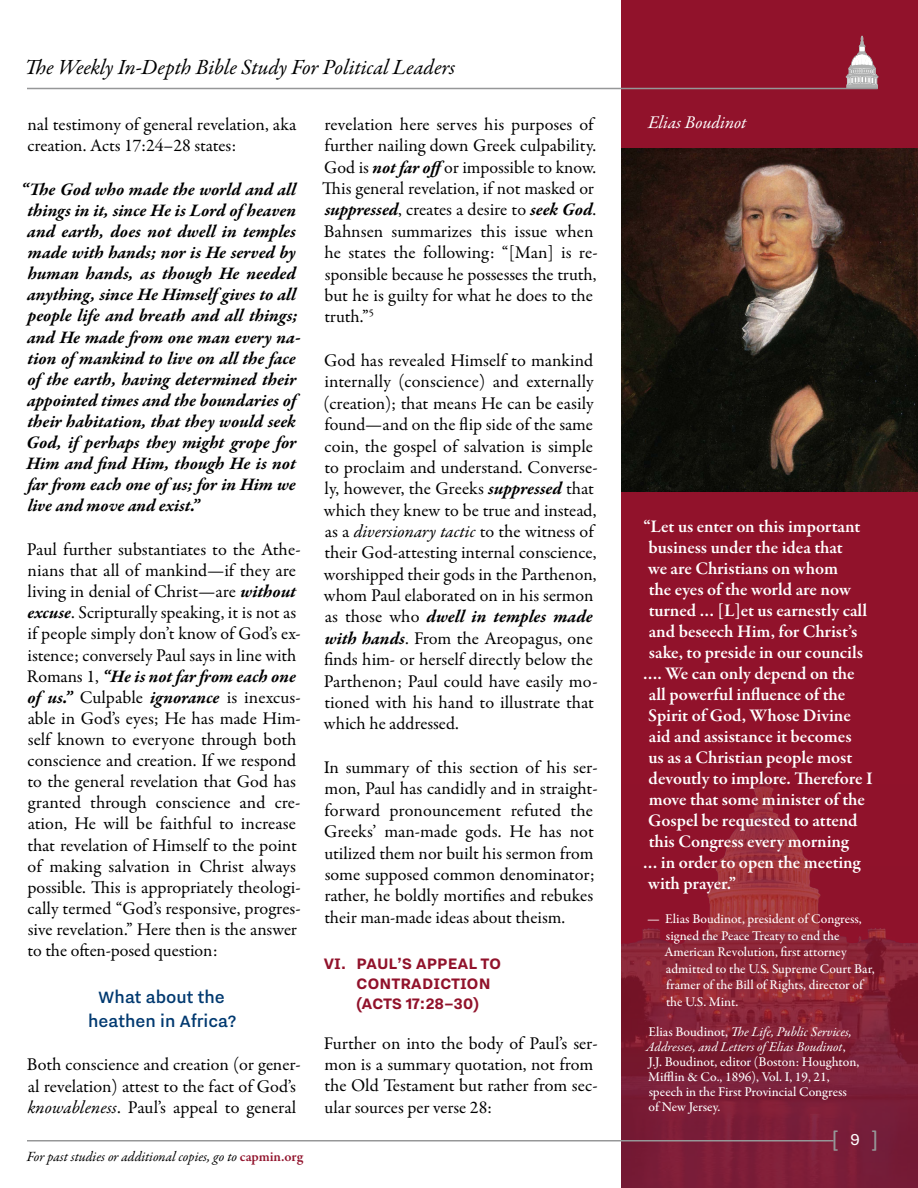
<style>
.page{position:relative;width:918px;height:1188px;background:#fff}
.page>*{position:absolute;margin:0;border:0;box-sizing:border-box;transform-origin:0 0}
.t1{font:24px "Calibri";color:#969798}
.t2{font:italic 21.75px "Garamond Premr Pro";letter-spacing:-.005em;color:#000}
.Callout{font:500 20.25px/24.2px "Nitti Grotesk";color:#003970;text-align:center}
.t3{font:700 18.75px/19.8px "Nitti Grotesk";letter-spacing:-.005em;color:#91122b}
.Body{font:18px/21.3px "Garamond Premr Pro";color:#000}
.Scripture{font:italic 700 18px/21.1px "Garamond Premr Pro";letter-spacing:-.005em;color:#000}
.t4{font:600 18px "Garamond Premr Pro";letter-spacing:-.005em;color:#fff}
.Name{font:italic 18px "Garamond Premr Pro";color:#fff}
.t5{font:italic 14.1px "Garamond Premr Pro";letter-spacing:-.005em;color:#000}
.Source{font:500 13.5px/15px "Garamond Premr Pro";color:#fff}
.Attribution{font:500 13.5px/16.5px "Garamond Premr Pro";color:#fff}
.s1{font-weight:700;font-style:italic}
.s2{font-style:italic}
.s3{font-weight:600;font-style:normal;color:#91122b}
.s4{font-weight:400;font-style:italic}
.s5{font-family:"Nitti Grotesk";font-size:19.5px;color:#fff}
</style>
<div class="page">
<img style="left:621px;top:0;width:297px;height:1188px">
<hr style="left:27px;top:1140px;width:807px;height:2px;background:#969798">
<svg style="left:846px;top:36px;width:32px;height:52px;background:#b07b86"></svg>
<hr style="left:27px;top:88px;width:851px;height:1px;background:#969798">
<img style="left:621px;top:148px;width:297px;height:344px">
<p class="t2" style="left:25px;top:54px;width:432px">The Weekly In-Depth Bible Study For Political Leaders</p>
<p class="Body" style="left:27px;top:114px;width:270px">nal testimony of general revelation, aka creation. Acts 17:24–28 states:</p>
<p class="Scripture" style="left:26px;top:180px;width:276px;text-indent:-6px">“The God who made the world and all things in it, since He is Lord of heaven and earth, does not dwell in temples made with hands; nor is He served by human hands, as though He needed anything, since He Himself gives to all people life and breath and all things; and He made from one man every na&shy;tion of mankind to live on all the face of the earth, having determined their appointed times and the boundaries of their habitation, that they would seek God, if perhaps they might grope for Him and find Him, though He is not far from each one of us; for in Him we live and move and exist.”</p>
<p class="Body" style="left:27px;top:539px;width:275px">Paul further substantiates to the Athe&shy;nians that all of mankind—if they are living in denial of Christ—are <span class="s1">without excuse</span>. Scripturally speaking, it is not as if people simply don’t know of God’s ex&shy;istence; conversely Paul says in line with Romans 1, <span class="s1">“He is not far from each one of us.”</span> Culpable <span class="s1">ignorance</span> is inexcus&shy;able in God’s eyes; He has made Him&shy;self known to everyone through both conscience and creation. If we respond to the general revelation that God has granted through conscience and cre&shy;ation, He will be faithful to increase that revelation of Himself to the point of making salvation in Christ always possible. This is appropriately theologi&shy;cally termed “God’s responsive, progres&shy;sive revelation.” Here then is the answer to the often-posed question:</p>
<p class="Callout" style="left:88px;top:984px;width:150px">What about the heathen in Africa?</p>
<p class="Body" style="left:27px;top:1055px;width:275px">Both conscience and creation (or gener&shy;al revelation) attest to the fact of God’s <span class="s2">knowableness</span>. Paul’s appeal to general</p>
<p class="t5" style="left:27px;top:1148px;width:278px">For past studies or additional copies, go to <span class="s3">capmin.org</span></p>
<p class="Body" style="left:322px;top:114px;width:277px">revelation here serves his purposes of further nailing down Greek culpability.<br>God is <span class="s1">not far off</span>or impossible to know.<br>This general revelation, if not masked or <span class="s1">suppressed</span>, creates a desire to <span class="s1">seek God</span>.<br>Bahnsen summarizes this issue when he states the following: “[Man] is re&shy;sponsible because he possesses the truth, but he is guilty for what he does to the truth.”<sup>5</sup></p>
<p class="Body" style="left:324px;top:350px;width:276px">God has revealed Himself to mankind internally (conscience) and externally (creation); that means He can be easily found—and on the flip side of the same coin, the gospel of salvation is simple to proclaim and understand. Converse&shy;ly, however, the Greeks <span class="s1">suppressed</span> that which they knew to be true and instead, as a <span class="s2">diversionary tactic</span> to the witness of their God-attesting internal conscience, worshipped their gods in the Parthenon, whom Paul elaborated on in his sermon as those who <span class="s1">dwell in temples made with hands</span>. From the Areopagus, one finds him- or herself directly below the Parthenon; Paul could have easily mo&shy;tioned with his hand to illustrate that which he addressed.</p>
<p class="Body" style="left:324px;top:757px;width:275px">In summary of this section of his ser&shy;mon, Paul has candidly and in straight&shy;forward pronouncement refuted the Greeks’ man-made gods. He has not utilized them nor built his sermon from some supposed common denominator; rather, he boldly mortifies and rebukes their man-made ideas about theism.</p>
<p class="t3" style="left:356px;top:954px;width:147px;text-indent:-32px">VI. PAUL’S APPEAL TO<br>CONTRADICTION (ACTS 17:28–30)</p>
<p class="Body" style="left:324px;top:1033px;width:275px">Further on into the body of Paul’s ser&shy;mon is a summary quotation, not from the Old Testament but rather from sec&shy;ular sources per verse 28:</p>
<p class="Name" style="left:648px;top:111px;width:100px">Elias Boudinot</p>
<p class="t4" style="left:643px;top:515px;width:219px">“Let us enter on this important</p>
<p class="t4" style="left:649px;top:536px;width:196px">business under the idea that</p>
<p class="t4" style="left:648px;top:557px;width:192px">we are Christians on whom</p>
<p class="t4" style="left:649px;top:578px;width:204px">the eyes of the world are now</p>
<p class="t4" style="left:649px;top:599px;width:220px">turned … [L]et us earnestly call</p>
<p class="t4" style="left:649px;top:620px;width:210px">and beseech Him, for Christ’s</p>
<p class="t4" style="left:649px;top:641px;width:216px">sake, to preside in our councils</p>
<p class="t4" style="left:643px;top:662px;width:213px">…. We can only depend on the</p>
<p class="t4" style="left:649px;top:683px;width:198px">all powerful influence of the</p>
<p class="t4" style="left:648px;top:704px;width:204px">Spirit of God, Whose Divine</p>
<p class="t4" style="left:649px;top:725px;width:204px">aid and assistance it becomes</p>
<p class="t4" style="left:649px;top:746px;width:205px">us as a Christian people most</p>
<p class="t4" style="left:649px;top:767px;width:226px">devoutly to implore. Therefore I</p>
<p class="t4" style="left:649px;top:788px;width:218px">move that some minister of the</p>
<p class="t4" style="left:648px;top:809px;width:211px">Gospel be requested to attend</p>
<p class="t4" style="left:649px;top:830px;width:202px">this Congress every morning</p>
<p class="t4" style="left:643px;top:851px;width:219px">… in order to open the meeting</p>
<p class="t4" style="left:648px;top:872px;width:90px">with prayer.”</p>
<p class="Attribution" style="left:664px;top:911px;width:212px;text-indent:-17px">— Elias Boudinot, president of Congress, signed the Peace Treaty to end the American Revolution, first attorney admitted to the U.S. Supreme Court Bar, framer of the Bill of Rights, director of the U.S. Mint.</p>
<p class="Source" style="left:646px;top:1024px;width:215px">Elias Boudinot, <span class="s4">The Life, Public Services, Addresses, and Letters of Elias Boudinot</span>, J.J. Boudinot, editor (Boston: Houghton, Mifflin &amp; Co., 1896), Vol. I, 19, 21, speech in the First Provincial Congress<br>of New Jersey.</p>
<h1 class="t1" style="left:831px;top:1122px;width:49px">[ <span class="s5">9</span> ]</h1>
</div>
